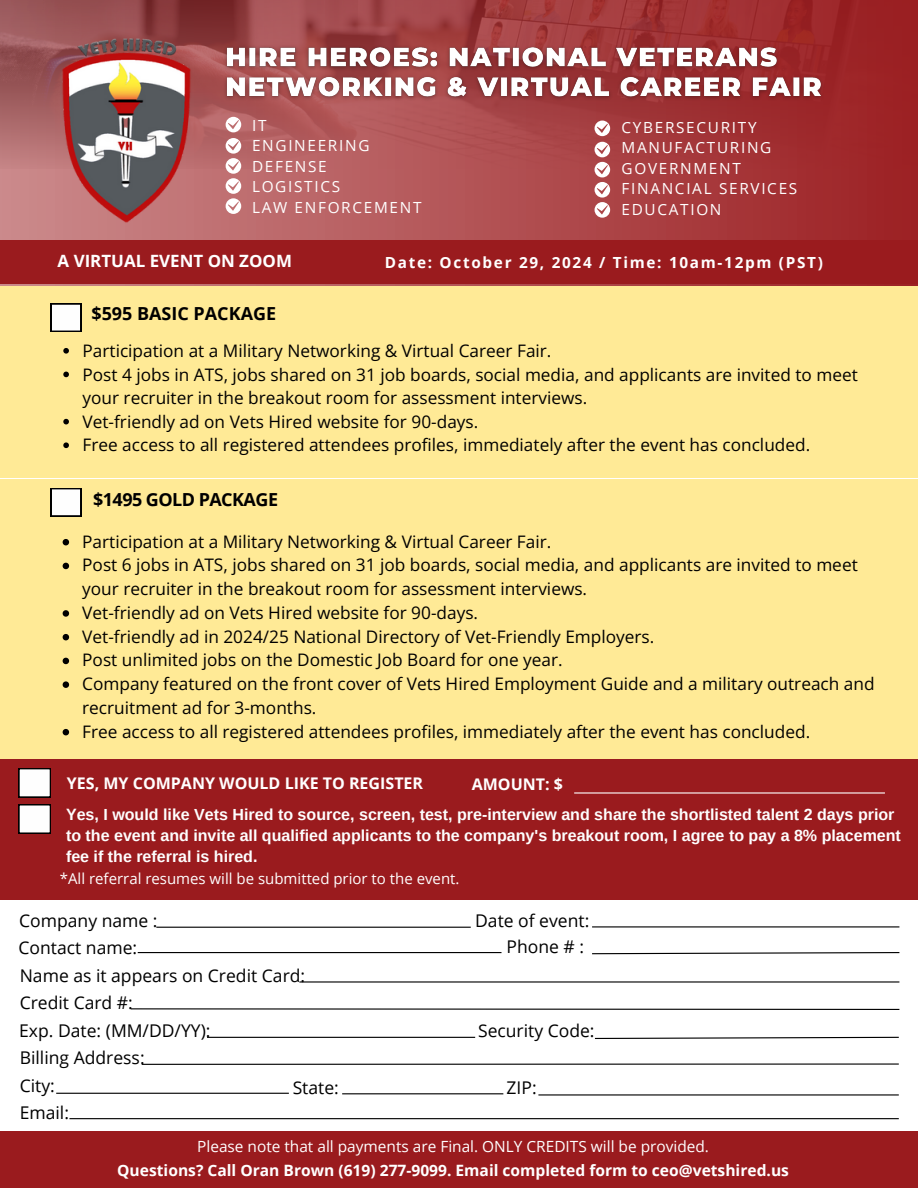
<style>
.page{position:relative;width:918px;height:1188px;background:#fff}
.page>*{position:absolute;margin:0;border:0;box-sizing:border-box;transform-origin:0 0}
.t1{font:700 18px "Open Sans";letter-spacing:-.015em;color:#000}
.t2{font:17.55px "Open Sans";color:#000}
.t3{font:17.25px/23.7px "Open Sans";color:#000}
.t4{font:700 16.95px "Open Sans";color:#fff}
.t5{font:700 16.05px/21.3px "Arimo";color:#fefefe}
.t6{font:700 16.05px "Open Sans";color:#fff}
.t7{font:700 15.6px "Open Sans";color:#fff}
.t8{font:15.45px "Open Sans";color:#fff}
.t9{font:15.3px/20.4px "Open Sans";letter-spacing:.11em;color:#fff}
.t10{font:700 15.3px "Open Sans";letter-spacing:.11em;color:#fff}
.t11{font:15px "Open Sans";color:#fff}
</style>
<div class="page">
<div style="left:0;top:286px;width:918px;height:191px;background:#ffea96"></div>
<div style="left:0;top:479px;width:918px;height:325px;background:#ffea96"></div>
<svg style="left:0;top:0;width:918px;height:286px;background:#a84244"></svg>
<div style="left:0;top:1131px;width:918px;height:57px;background:#9a1b1e"></div>
<div style="left:0;top:759px;width:918px;height:141px;background:#9a1b1e"></div>
<hr style="left:138px;top:952px;width:364px;height:1px;background:#000">
<hr style="left:299px;top:981px;width:600px;height:2px;background:#000">
<hr style="left:592px;top:926px;width:307px;height:1px;background:#000">
<svg style="left:592px;top:952px;width:308px;height:3px"></svg>
<hr style="left:156px;top:927px;width:315px;height:1px;background:#000">
<svg style="left:131px;top:1008px;width:769px;height:2px;background:#6e6e6e"></svg>
<hr style="left:207px;top:1037px;width:268px;height:1px;background:#000">
<hr style="left:142px;top:1063px;width:757px;height:2px;background:#000">
<svg style="left:594px;top:1036px;width:305px;height:3px"></svg>
<hr style="left:69px;top:1118px;width:830px;height:1px;background:#000">
<hr style="left:538px;top:1094px;width:361px;height:2px;background:#000">
<hr style="left:56px;top:1093px;width:233px;height:1px;background:#000">
<hr style="left:342px;top:1093px;width:161px;height:1px;background:#000">
<img style="left:0;top:0;width:199px;height:240px">
<svg style="left:51px;top:304px;width:30px;height:28px"></svg>
<div style="left:0;top:240px;width:918px;height:44px;background:#9a1b1e"></div>
<svg style="left:63px;top:539px;width:6px;height:6px"></svg>
<svg style="left:63px;top:563px;width:6px;height:6px"></svg>
<svg style="left:63px;top:610px;width:6px;height:7px"></svg>
<svg style="left:63px;top:634px;width:6px;height:6px"></svg>
<svg style="left:63px;top:658px;width:6px;height:6px"></svg>
<svg style="left:63px;top:681px;width:6px;height:7px"></svg>
<svg style="left:63px;top:729px;width:6px;height:6px"></svg>
<svg style="left:63px;top:348px;width:6px;height:6px"></svg>
<svg style="left:63px;top:372px;width:6px;height:5px"></svg>
<svg style="left:63px;top:419px;width:6px;height:5px"></svg>
<svg style="left:63px;top:442px;width:6px;height:6px"></svg>
<svg style="left:51px;top:488px;width:30px;height:28px"></svg>
<svg style="left:19px;top:804px;width:32px;height:30px"></svg>
<svg style="left:19px;top:768px;width:32px;height:29px"></svg>
<hr style="left:574px;top:792px;width:311px;height:2px;background:#fff">
<svg style="left:226px;top:117px;width:15px;height:15px"></svg>
<svg style="left:226px;top:138px;width:15px;height:76px"></svg>
<svg style="left:595px;top:121px;width:15px;height:15px"></svg>
<svg style="left:595px;top:142px;width:15px;height:76px"></svg>
<img style="left:219px;top:40px;width:610px;height:65px">
<h4 class="t9" style="left:252px;top:115px;width:171px">IT<br>ENGINEERING<br>DEFENSE<br>LOGISTICS<br>LAW ENFORCEMENT</h4>
<h4 class="t9" style="left:622px;top:117px;width:177px">CYBERSECURITY<br>MANUFACTURING<br>GOVERNMENT<br>FINANCIAL SERVICES<br>EDUCATION</h4>
<p class="t4" style="left:58px;top:249px;width:236px">A VIRTUAL EVENT ON ZOOM</p>
<p class="t10" style="left:385px;top:251px;width:440px">Date: October 29, 2024 / Time: 10am-12pm (PST)</p>
<p class="t1" style="left:91px;top:301px;width:186px">$595 BASIC PACKAGE</p>
<p class="t3" style="left:83px;top:338px;width:470px">Participation at a Military Networking &amp; Virtual Career Fair.</p>
<p class="t3" style="left:83px;top:362px;width:777px">Post 4 jobs in ATS, jobs shared on 31 job boards, social media, and applicants are invited to meet your recruiter in the breakout room for assessment interviews.</p>
<p class="t3" style="left:83px;top:409px;width:397px">Vet-friendly ad on Vets Hired website for 90-days.</p>
<p class="t3" style="left:83px;top:433px;width:729px">Free access to all registered attendees profiles, immediately after the event has concluded.</p>
<p class="t1" style="left:93px;top:487px;width:186px">$1495 GOLD PACKAGE</p>
<p class="t3" style="left:82px;top:529px;width:471px">Participation at a Military Networking &amp; Virtual Career Fair.</p>
<h6 class="t3" style="left:82px;top:553px;width:777px">Post 6 jobs in ATS, jobs shared on 31 job boards, social media, and applicants are invited to meet your recruiter in the breakout room for assessment interviews.</h6>
<h2 class="t3" style="left:82px;top:600px;width:397px">Vet-friendly ad on Vets Hired website for 90-days.</h2>
<p class="t3" style="left:82px;top:624px;width:574px">Vet-friendly ad in 2024/25 National Directory of Vet-Friendly Employers.</p>
<h2 class="t3" style="left:82px;top:648px;width:482px">Post unlimited jobs on the Domestic Job Board for one year.</h2>
<p class="t3" style="left:82px;top:672px;width:794px">Company featured on the front cover of Vets Hired Employment Guide and a military outreach and recruitment ad for 3-months.</p>
<p class="t3" style="left:82px;top:719px;width:729px">Free access to all registered attendees profiles, immediately after the event has concluded.</p>
<p class="t6" style="left:67px;top:772px;width:358px">YES, MY COMPANY WOULD LIKE TO REGISTER</p>
<h5 class="t6" style="left:472px;top:773px;width:93px">AMOUNT: $</h5>
<h5 class="t5" style="left:66px;top:803px;width:836px">Yes, I would like Vets Hired to source, screen, test, pre-interview and share the shortlisted talent 2 days prior to the event and invite all qualified applicants to the company's breakout room, I agree to pay a 8% placement fee if the referral is hired.</h5>
<p class="t11" style="left:60px;top:868px;width:401px">*All referral resumes will be submitted prior to the event.</p>
<p class="t2" style="left:19px;top:908px;width:140px">Company name :</p>
<p class="t2" style="left:475px;top:908px;width:116px">Date of event:</p>
<p class="t2" style="left:19px;top:936px;width:120px">Contact name:</p>
<p class="t2" style="left:507px;top:934px;width:79px">Phone # :</p>
<p class="t2" style="left:20px;top:963px;width:287px">Name as it appears on Credit Card:</p>
<p class="t2" style="left:20px;top:991px;width:115px">Credit Card #:</p>
<p class="t2" style="left:19px;top:1018px;width:193px">Exp. Date: (MM/DD/YY):</p>
<p class="t2" style="left:478px;top:1019px;width:118px">Security Code:</p>
<p class="t2" style="left:20px;top:1045px;width:126px">Billing Address:</p>
<h6 class="t2" style="left:20px;top:1073px;width:37px">City:</h6>
<p class="t2" style="left:293px;top:1075px;width:48px">State:</p>
<p class="t2" style="left:507px;top:1075px;width:32px">ZIP:</p>
<p class="t2" style="left:20px;top:1100px;width:51px">Email:</p>
<p class="t8" style="left:197px;top:1136px;width:513px">Please note that all payments are Final. ONLY CREDITS will be provided.</p>
<h2 class="t7" style="left:117px;top:1159px;width:673px">Questions? Call Oran Brown (619) 277-9099. Email completed form to ceo@vetshired.us</h2>
</div>
